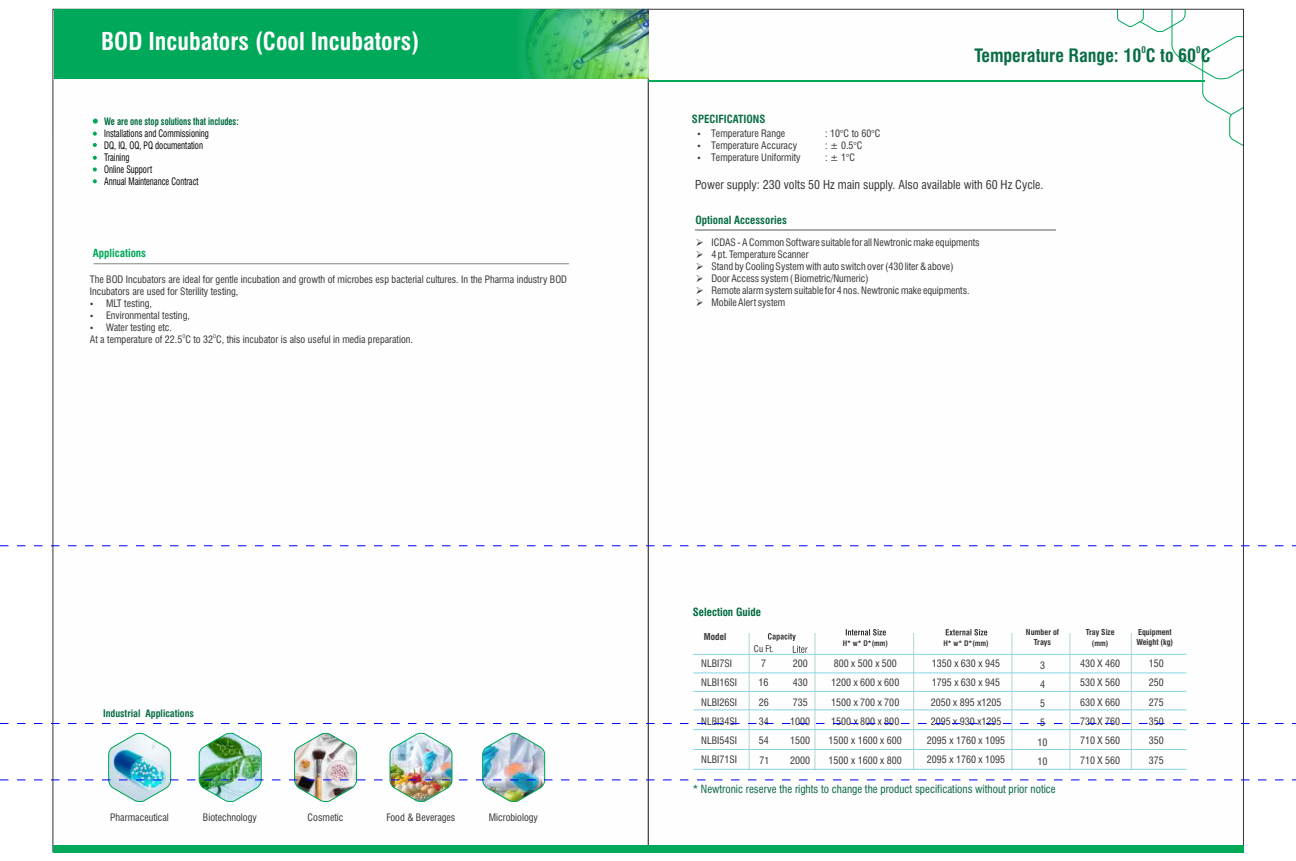
<style>
.page{position:relative;width:1296px;height:861px;background:#fff}
.page>*{position:absolute;margin:0;border:0;box-sizing:border-box;transform-origin:0 0}
.t1{font:700 condensed 24px "Swiss 721 BT";color:#fefefe}
.t2{font:700 condensed 18px "Swiss 721 BT";color:#0a6e45}
.t3{font:condensed 12px "Swiss 721 BT";color:#373435}
.t4{font:condensed 11px "Swiss 721 BT";color:#096642}
.t5{font:700 condensed 11px "Swiss 721 BT";color:#0a6e45}
.t6{font:700 condensed 11px "Swiss 721 BT";color:#006b3e}
.t7{font:700 condensed 11px "Swiss 721 BT";color:#00a859}
.t8{font:condensed 10px/19.3px "Swiss 721 BT";color:#373435;text-align:justify}
.t9{font:condensed 10px/12px "Swiss 721 BT";color:#000;scale:.85 1}
.t10{font:700 condensed 10px "Swiss 721 BT";color:#006b3e;scale:.85 1}
.t11{font:700 condensed 10px "Swiss 721 BT";color:#0a6e45}
.t12{font:700 condensed 9.2px "Swiss 721 BT";color:#373435}
.t13{font:condensed 9px "Swiss 721 BT";color:#373435}
.t14{font:700 condensed 9px "Swiss 721 BT";color:#0a6e45}
.t15{font:700 condensed 8px/9.7px "Swiss 721 BT";color:#373435;text-align:center}
.t16{font:700 condensed 7.5px "Swiss 721 BT";color:#373435}
.t17{font:condensed 5px "Swiss 721 BT";color:#373435}
.s1{font-family:"Humanist 777 BT Roman Condensed B";font-stretch:normal}
</style>
<div class="page">
<svg style="left:1117px;top:11px;width:125px;height:135px"></svg>
<svg style="left:52px;top:9px;width:597px;height:843px"></svg>
<div style="left:53px;top:845px;width:1190px;height:8px;background:#00a859"></div>
<hr style="left:648px;top:80px;width:557px;height:1px;background:#00a859">
<hr style="left:93px;top:263px;width:476px;height:1px;background:#848688">
<div style="left:54px;top:9px;width:594px;height:70px;background:#00a859"></div>
<img style="left:521px;top:9px;width:127px;height:70px">
<svg style="left:93px;top:119px;width:5px;height:5px"></svg>
<svg style="left:93px;top:132px;width:4px;height:4px"></svg>
<svg style="left:93px;top:143px;width:4px;height:4px"></svg>
<svg style="left:93px;top:156px;width:4px;height:4px"></svg>
<svg style="left:93px;top:167px;width:4px;height:4px"></svg>
<svg style="left:93px;top:179px;width:4px;height:4px"></svg>
<svg style="left:846px;top:629px;width:40px;height:6px"></svg>
<svg style="left:946px;top:629px;width:41px;height:6px"></svg>
<svg style="left:768px;top:633px;width:40px;height:19px"></svg>
<hr style="left:913px;top:633px;width:1px;height:137px;background:#b5d1d1">
<hr style="left:1012px;top:633px;width:1px;height:137px;background:#b5d1d1">
<hr style="left:749px;top:633px;width:1px;height:137px;background:#b5d1d1">
<hr style="left:815px;top:633px;width:1px;height:137px;background:#b5d1d1">
<hr style="left:1070px;top:633px;width:1px;height:137px;background:#b5d1d1">
<hr style="left:693px;top:654px;width:494px;height:1px;background:#87d4e8">
<hr style="left:693px;top:672px;width:494px;height:1px;background:#87d4e8">
<hr style="left:693px;top:691px;width:494px;height:1px;background:#87d4e8">
<hr style="left:693px;top:709px;width:494px;height:1px;background:#87d4e8">
<hr style="left:1131px;top:633px;width:1px;height:137px;background:#b5d1d1">
<hr style="left:693px;top:729px;width:494px;height:1px;background:#87d4e8">
<hr style="left:696px;top:229px;width:360px;height:2px;background:#a9abae">
<svg style="left:0;top:723px;width:1296px;height:1px"></svg>
<svg style="left:0;top:545px;width:1296px;height:1px"></svg>
<img style="left:0;top:732px;width:1296px;height:69px">
<h1 class="t1" style="left:101px;top:31px;width:320px">BOD Incubators (Cool Incubators)</h1>
<p class="t10" style="left:104px;top:118px;width:160px">We are one stop solutions that includes:</p>
<p class="t9" style="left:104px;top:129px;width:125px">Installations and Commissioning<br>DQ, IQ, OQ, PQ documentation<br>Training<br>Online Support<br>Annual Maintenance Contract</p>
<p class="t7" style="left:93px;top:248px;width:55px">Applications</p>
<p class="t8" style="left:90px;top:271px;width:479px">The BOD Incubators are ideal for gentle incubation and growth of microbes esp bacterial cultures. In the Pharma industry BOD</p>
<p class="t8" style="left:90px;top:283px;width:150px">Incubators are used for Sterility testing,</p>
<p class="t8" style="left:106px;top:295px;width:48px">MLT testing,</p>
<p class="t8" style="left:106px;top:307px;width:85px">Environmental testing,</p>
<p class="t8" style="left:106px;top:318px;width:68px">Water testing etc.</p>
<p class="t17" style="left:182px;top:334px;width:4px">O</p>
<p class="t17" style="left:213px;top:334px;width:4px">O</p>
<p class="t8" style="left:90px;top:330px;width:325px">At a temperature of 22.5 C to 32 C, this incubator is also useful in media preparation.</p>
<p class="t11" style="left:103px;top:708px;width:93px">Industrial Applications</p>
<p class="t8" style="left:110px;top:808px;width:60px">Pharmaceutical</p>
<p class="t8" style="left:203px;top:808px;width:55px">Biotechnology</p>
<p class="t8" style="left:308px;top:809px;width:37px">Cosmetic</p>
<p class="t8" style="left:386px;top:808px;width:71px">Food &amp; Beverages</p>
<p class="t8" style="left:489px;top:808px;width:51px">Microbiology</p>
<p class="t5" style="left:692px;top:114px;width:75px">SPECIFICATIONS</p>
<p class="t8" style="left:711px;top:125px;width:76px">Temperature Range</p>
<p class="t8" style="left:825px;top:125px;width:57px">: 10°C to 60°C</p>
<p class="t8" style="left:711px;top:137px;width:88px">Temperature Accuracy</p>
<p class="t8" style="left:825px;top:137px;width:39px">: ± 0.5°C</p>
<p class="t8" style="left:711px;top:149px;width:91px">Temperature Uniformity</p>
<p class="t8" style="left:825px;top:149px;width:31px">: ± 1°C</p>
<p class="t14" style="left:1141px;top:46px;width:6px">0</p>
<p class="t14" style="left:1196px;top:46px;width:6px">0</p>
<h2 class="t2" style="left:974px;top:48px;width:238px">Temperature Range: 10 C to 60 C</h2>
<p class="t3" style="left:695px;top:180px;width:350px">Power supply: 230 volts 50 Hz main supply. Also available with 60 Hz Cycle.</p>
<p class="t5" style="left:695px;top:216px;width:93px">Optional Accessories</p>
<p class="t8" style="left:696px;top:234px;width:285px">➢ ICDAS - A Common Software suitable for all Newtronic make equipments</p>
<p class="t8" style="left:696px;top:246px;width:114px">➢ 4 pt. Temperature Scanner</p>
<p class="t8" style="left:696px;top:258px;width:259px">➢ Stand by Cooling System with auto switch over (430 liter &amp; above)</p>
<p class="t8" style="left:696px;top:270px;width:174px">➢ Door Access system ( Biometric/Numeric)</p>
<p class="t8" style="left:696px;top:282px;width:275px">➢ Remote alarm system suitable for 4 nos. Newtronic make equipments.</p>
<p class="t8" style="left:696px;top:294px;width:91px">➢ Mobile Alert system</p>
<p class="t6" style="left:693px;top:607px;width:70px">Selection Guide</p>
<p class="t12" style="left:704px;top:633px;width:24px">Model</p>
<p class="t15" style="left:1026px;top:628px;width:35px">Number of<br>Trays</p>
<p class="t15" style="left:1086px;top:628px;width:30px">Tray Size</p>
<p class="t16" style="left:843px;top:640px;width:47px">H* w* D*(mm)</p>
<p class="t16" style="left:943px;top:640px;width:47px">H* w* D*(mm)</p>
<p class="t16" style="left:1092px;top:640px;width:18px">(mm)</p>
<p class="t13" style="left:754px;top:645px;width:21px">Cu Ft.</p>
<p class="t8" style="left:701px;top:654px;width:32px">NLBI7SI</p>
<p class="t8" style="left:761px;top:654px;width:7px">7</p>
<p class="t8" style="left:793px;top:654px;width:17px">200</p>
<p class="t8" style="left:834px;top:654px;width:65px">800 x 500 x 500</p>
<p class="t8" style="left:932px;top:654px;width:70px">1350 x 630 x 945</p>
<p class="t8" style="left:1040px;top:656px;width:7px">3</p>
<p class="t8" style="left:1080px;top:654px;width:42px">430 X 460</p>
<p class="t8" style="left:701px;top:673px;width:37px">NLBI16SI</p>
<p class="t8" style="left:759px;top:674px;width:12px">16</p>
<p class="t8" style="left:793px;top:674px;width:17px">430</p>
<p class="t8" style="left:831px;top:674px;width:70px">1200 x 600 x 600</p>
<p class="t8" style="left:932px;top:673px;width:70px">1795 x 630 x 945</p>
<p class="t8" style="left:1040px;top:675px;width:7px">4</p>
<p class="t8" style="left:1080px;top:674px;width:42px">530 X 560</p>
<p class="t8" style="left:701px;top:693px;width:37px">NLBI26SI</p>
<p class="t8" style="left:759px;top:693px;width:12px">26</p>
<p class="t8" style="left:793px;top:693px;width:17px">735</p>
<p class="t8" style="left:831px;top:693px;width:70px">1500 x 700 x 700</p>
<p class="t8" style="left:931px;top:693px;width:72px">2050 x 895 x1205</p>
<p class="t8" style="left:1040px;top:694px;width:7px">5</p>
<p class="t8" style="left:1080px;top:693px;width:42px">630 X 660</p>
<p class="t8" style="left:701px;top:712px;width:37px">NLBI34SI</p>
<p class="t8" style="left:759px;top:712px;width:12px">34</p>
<p class="t8" style="left:790px;top:712px;width:22px">1000</p>
<p class="t8" style="left:831px;top:712px;width:70px">1500 x 800 x 800</p>
<p class="t8" style="left:931px;top:712px;width:72px">2095 x 930 x1295</p>
<p class="t8" style="left:1040px;top:714px;width:7px">5</p>
<p class="t8" style="left:1080px;top:712px;width:42px">730 X 760</p>
<p class="t8" style="left:701px;top:731px;width:37px">NLBI54SI</p>
<p class="t8" style="left:759px;top:731px;width:12px">54</p>
<p class="t8" style="left:790px;top:731px;width:22px">1500</p>
<p class="t8" style="left:829px;top:731px;width:75px">1500 x 1600 x 600</p>
<p class="t8" style="left:927px;top:731px;width:80px">2095 x 1760 x 1095</p>
<p class="t8" style="left:1038px;top:733px;width:12px">10</p>
<p class="t8" style="left:1080px;top:731px;width:42px">710 X 560</p>
<p class="t8" style="left:701px;top:751px;width:37px">NLBI71SI</p>
<p class="t8" style="left:760px;top:751px;width:11px">7<span class="s1">1</span></p>
<p class="t8" style="left:790px;top:751px;width:22px">2000</p>
<p class="t8" style="left:829px;top:751px;width:75px">1500 x 1600 x 800</p>
<p class="t8" style="left:927px;top:751px;width:80px">2095 x 1760 x 1095</p>
<p class="t8" style="left:1038px;top:752px;width:12px">10</p>
<p class="t8" style="left:1080px;top:751px;width:42px">710 X 560</p>
<p class="t4" style="left:693px;top:784px;width:365px">* Newtronic reserve the rights to change the product specifications without prior notice</p>
<p class="t15" style="left:1136px;top:628px;width:38px;text-align:left">Equipment<br>Weight (kg)</p>
<p class="t8" style="left:1149px;top:654px;width:17px">150<br>250<br>275<br>350<br>350<br>375</p>
</div>
